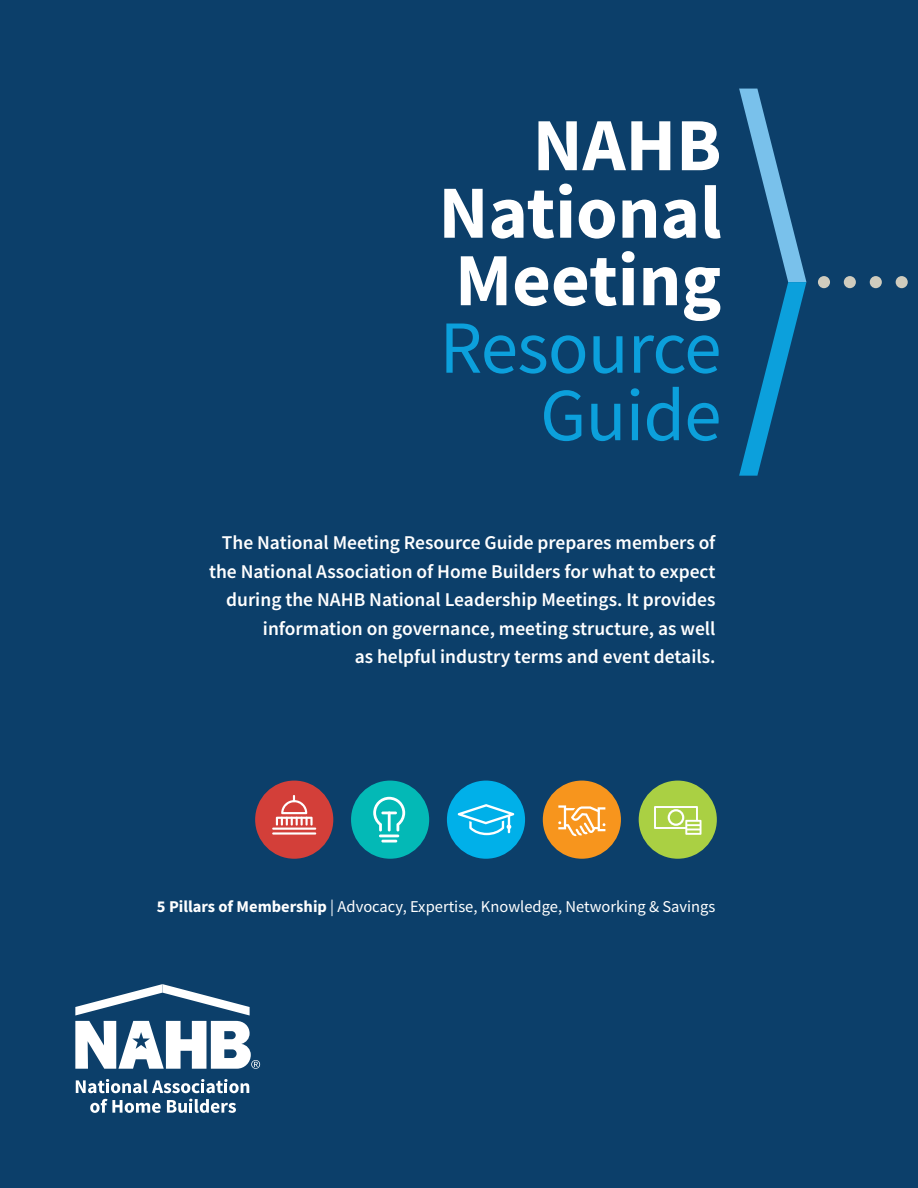
<style>
.page{position:relative;width:918px;height:1188px;background:#0c3f6a}
.page>*{position:absolute;margin:0;border:0;box-sizing:border-box;transform-origin:0 0}
.t1{font:700 75px/67.5px "Source Sans Pro";color:#fff;text-align:right}
.t2{font:600 19.5px/28.5px "Source Sans Pro";color:#fff;text-align:right}
.t3{font:16.5px "Source Sans Pro";color:#fff}
.s1{font-weight:400;color:#0ca0dc}
.s2{font-weight:700}
</style>
<div class="page">
<div style="left:543px;top:781px;width:78px;height:78px;background:#f7951d;border-radius:50%"></div>
<svg style="left:558px;top:805px;width:47px;height:31px"></svg>
<div style="left:255px;top:781px;width:78px;height:78px;background:#d33f39;border-radius:50%"></div>
<hr style="left:272px;top:828px;width:44px;height:2px;background:#fff">
<hr style="left:272px;top:832px;width:44px;height:3px;background:#fff">
<svg style="left:276px;top:795px;width:37px;height:31px"></svg>
<div style="left:447px;top:781px;width:78px;height:78px;background:#00b0e9;border-radius:50%"></div>
<svg style="left:458px;top:804px;width:56px;height:31px"></svg>
<div style="left:351px;top:781px;width:78px;height:78px;background:#03b9b6;border-radius:50%"></div>
<svg style="left:373px;top:797px;width:32px;height:34px"></svg>
<hr style="left:379px;top:835px;width:20px;height:2px;background:#fff">
<hr style="left:381px;top:840px;width:16px;height:3px;background:#fff">
<div style="left:639px;top:781px;width:78px;height:78px;background:#aad043;border-radius:50%"></div>
<svg style="left:654px;top:806px;width:48px;height:29px"></svg>
<svg style="left:739px;top:89px;width:67px;height:387px"></svg>
<svg style="left:818px;top:276px;width:90px;height:12px"></svg>
<svg style="left:76px;top:1079px;width:173px;height:14px"></svg>
<svg style="left:90px;top:1099px;width:71px;height:14px"></svg>
<svg style="left:167px;top:1099px;width:69px;height:14px"></svg>
<svg style="left:75px;top:984px;width:185px;height:85px"></svg>
<p class="t1" style="left:439px;top:110px;width:284px">NAHB<br>National<br>Meeting<br><span class="s1">Resource<br>Guide</span></p>
<p class="t2" style="left:209px;top:528px;width:508px">The National Meeting Resource Guide prepares members of the National Association of Home Builders for what to expect during the NAHB National Leadership Meetings. It provides information on governance, meeting structure, as well<br>as helpful industry terms and event details.</p>
<p class="t3" style="left:157px;top:896px;width:560px"><span class="s2">5 Pillars of Membership</span> | Advocacy, Expertise, Knowledge, Networking &amp; Savings</p>
</div>
